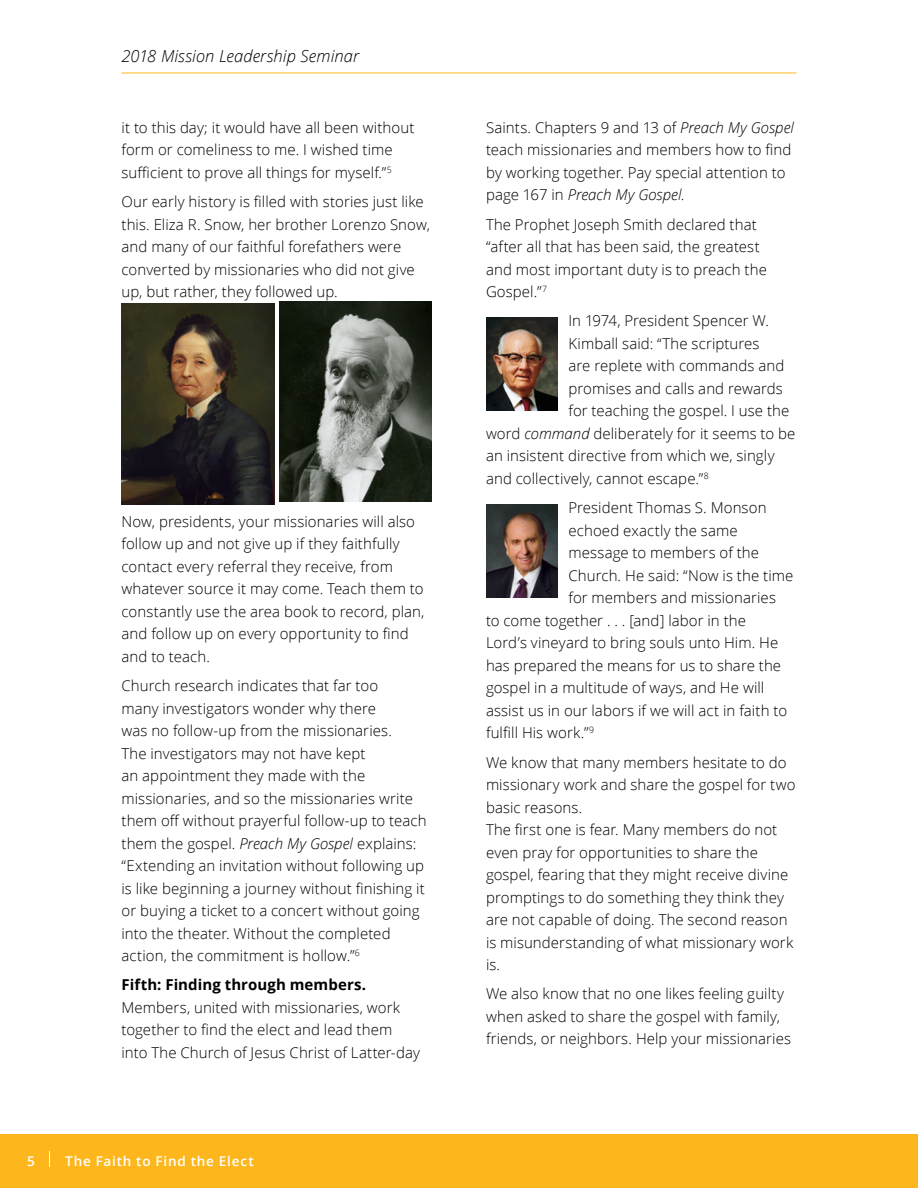
<style>
.page{position:relative;width:918px;height:1188px;background:#fff}
.page>*{position:absolute;margin:0;border:0;box-sizing:border-box;transform-origin:0 0}
.t1{font:italic 300 16.5px "Zoramlds Lat";letter-spacing:.005em;color:#000}
.p1{font:300 15px/22.5px "Zoramlds Lat";letter-spacing:.005em;color:#000}
.ANCHOR{font:300 15px/22.5px "Zoramlds Lat";letter-spacing:.005em;color:#000}
.t2{font:600 13.5px "Zoramlds Lat";letter-spacing:.06em;color:#fff}
.s1{font-style:italic}
.s2{font-weight:700}
</style>
<div class="page">
<div style="left:0;top:1134px;width:918px;height:54px;background:#fdb71d"></div>
<hr style="left:122px;top:73px;width:674px;height:1px;background:#fdb71d">
<img style="left:122px;top:304px;width:152px;height:200px">
<img style="left:279px;top:301px;width:153px;height:200px">
<img style="left:486px;top:317px;width:72px;height:93px">
<img style="left:486px;top:504px;width:72px;height:93px">
<p class="t1" style="left:122px;top:44px;width:239px">2018 Mission Leadership Seminar</p>
<p class="p1" style="left:122px;top:116px;width:295px">it to this day; it would have all been without form or comeliness to me. I wished time sufficient to prove all things for myself.”<sup>5</sup></p>
<p class="p1" style="left:122px;top:191px;width:310px">Our early history is filled with stories just like this. Eliza R. Snow, her brother Lorenzo Snow, and many of our faithful forefathers were converted by missionaries who did not give up, but rather, they followed up.</p>
<p class="p1" style="left:122px;top:510px;width:304px">Now, presidents, your missionaries will also follow up and not give up if they faithfully contact every referral they receive, from whatever source it may come. Teach them to constantly use the area book to record, plan, and follow up on every opportunity to find and to teach.</p>
<p class="p1" style="left:122px;top:674px;width:307px">Church research indicates that far too<br>many investigators wonder why there<br>was no follow-up from the missionaries.<br>The investigators may not have kept<br>an appointment they made with the missionaries, and so the missionaries write them off without prayerful follow-up to teach them the gospel. <span class="s1">Preach My Gospel</span> explains: “Extending an invitation without following up is like beginning a journey without finishing it or buying a ticket to a concert without going into the theater. Without the completed action, the commitment is hollow.”<sup>6</sup></p>
<p class="p1" style="left:122px;top:974px;width:300px"><span class="s2">Fifth: Finding through members.<br></span>Members, united with missionaries, work together to find the elect and lead them into The Church of Jesus Christ of Latter-day</p>
<p class="t2" style="left:27px;top:1151px;width:9px">5</p>
<p class="t2" style="left:65px;top:1151px;width:190px">The Faith to Find the Elect</p>
<p class="p1" style="left:486px;top:116px;width:309px">Saints. Chapters 9 and 13 of <span class="s1">Preach My Gospel </span>teach missionaries and members how to find by working together. Pay special attention to page 167 in <span class="s1">Preach My Gospel.</span></p>
<p class="p1" style="left:486px;top:213px;width:282px">The Prophet Joseph Smith declared that “after all that has been said, the greatest and most important duty is to preach the<br>Gospel.”<sup>7</sup></p>
<p class="p1" style="left:568px;top:310px;width:202px">In 1974, President Spencer W.</p>
<p class="p1" style="left:568px;top:332px;width:193px">Kimball said: “The scriptures</p>
<p class="p1" style="left:568px;top:355px;width:217px">are replete with commands and</p>
<p class="p1" style="left:568px;top:377px;width:216px">promises and calls and rewards</p>
<p class="p1" style="left:568px;top:400px;width:223px">for teaching the gospel. I use the</p>
<p class="p1" style="left:486px;top:422px;width:311px">word <span class="s1">command</span> deliberately for it seems to be</p>
<p class="p1" style="left:486px;top:445px;width:290px">an insistent directive from which we, singly</p>
<p class="p1" style="left:486px;top:467px;width:224px">and collectively, cannot escape.”<sup>8</sup></p>
<p class="p1" style="left:568px;top:497px;width:200px">President Thomas S. Monson</p>
<p class="p1" style="left:568px;top:519px;width:171px">echoed exactly the same</p>
<p class="p1" style="left:568px;top:542px;width:192px">message to members of the</p>
<p class="p1" style="left:568px;top:564px;width:226px">Church. He said: “Now is the time</p>
<p class="p1" style="left:568px;top:587px;width:209px">for members and missionaries</p>
<p class="p1" style="left:486px;top:609px;width:262px">to come together . . . [and] labor in the</p>
<p class="p1" style="left:486px;top:632px;width:294px">Lord’s vineyard to bring souls unto Him. He</p>
<p class="p1" style="left:486px;top:654px;width:297px">has prepared the means for us to share the</p>
<p class="p1" style="left:486px;top:677px;width:280px">gospel in a multitude of ways, and He will</p>
<p class="p1" style="left:486px;top:699px;width:303px">assist us in our labors if we will act in faith to</p>
<p class="p1" style="left:486px;top:722px;width:110px">fulfill His work.”<sup>9</sup></p>
<p class="ANCHOR" style="left:486px;top:751px;width:311px">We know that many members hesitate to do missionary work and share the gospel for two basic reasons.</p>
<p class="p1" style="left:486px;top:818px;width:309px">The first one is fear. Many members do not even pray for opportunities to share the gospel, fearing that they might receive divine promptings to do something they think they are not capable of doing. The second reason is misunderstanding of what missionary work is.</p>
<p class="p1" style="left:486px;top:983px;width:307px">We also know that no one likes feeling guilty when asked to share the gospel with family, friends, or neighbors. Help your missionaries</p>
</div>
